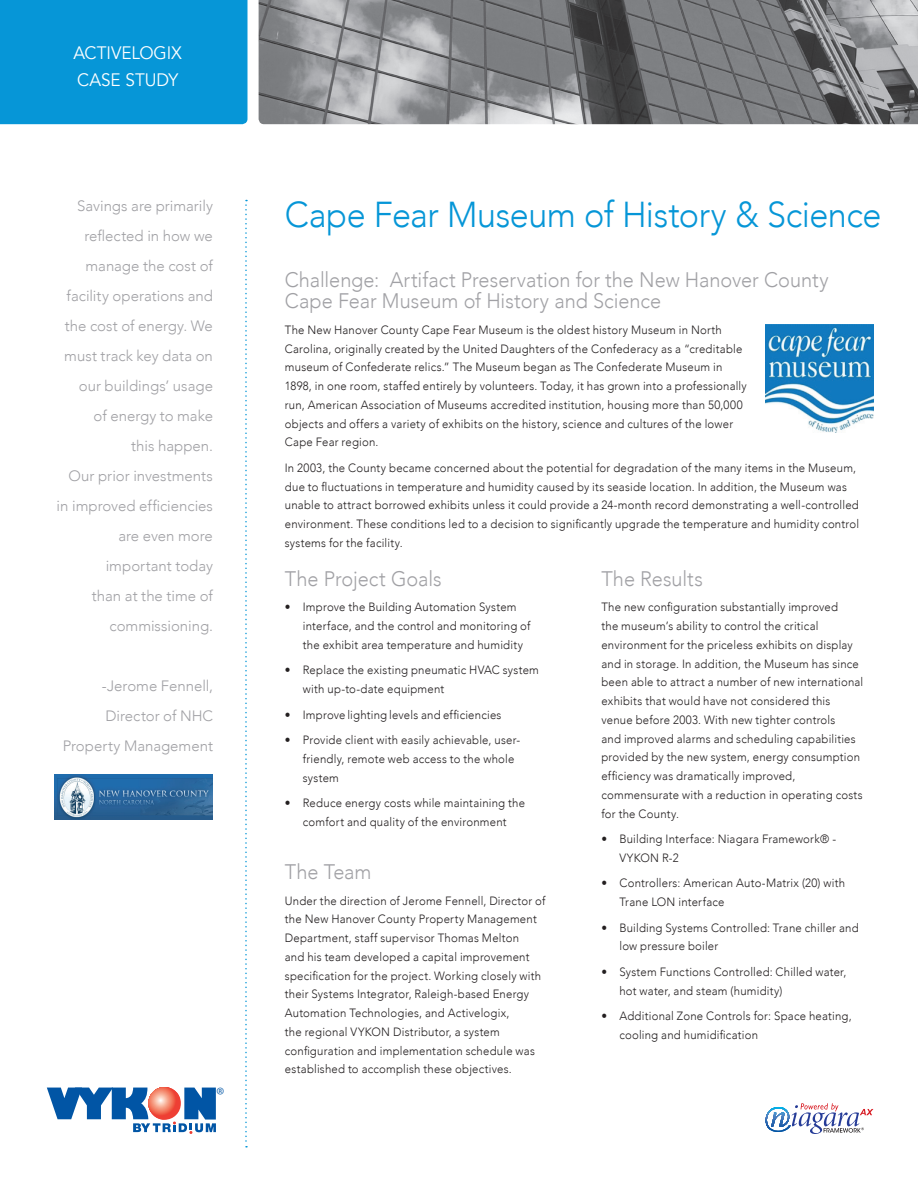
<style>
.page{position:relative;width:918px;height:1188px;background:#fff}
.page>*{position:absolute;margin:0;border:0;box-sizing:border-box;transform-origin:0 0}
.t1{font:300 36px "Avenir LT Com";letter-spacing:-.015em;color:#0696d7;scale:.95 1}
.t2{font:300 21px/21px "Avenir LT Com";color:#a1a1a5;scale:.95 1}
.t3{font:18px/27.8px "Avenir LT Com";color:#fff;scale:.95 1}
.t4{font:15.15px "Myriad";color:#0155a5}
.t5{font:300 15px/30px "Avenir LT Com";color:#a1a1a5;text-align:right}
.t6{font:300 12px/18.8px "Avenir LT Com";letter-spacing:.02em;color:#231f20;scale:.95 1}
</style>
<div class="page">
<svg style="left:47px;top:1087px;width:169px;height:47px"></svg>
<img style="left:259px;top:0;width:659px;height:124px">
<svg style="left:245px;top:200px;width:2px;height:948px"></svg>
<svg style="left:766px;top:1103px;width:107px;height:31px"></svg>
<img style="left:766px;top:325px;width:107px;height:108px">
<div style="left:0;top:0;width:247px;height:124px;background:#0696d7"></div>
<div style="left:45px;top:36px;width:166px;height:59px;background:#0696d7"></div>
<img style="left:54px;top:774px;width:159px;height:46px">
<h3 class="t3" style="left:73px;top:39px;width:116px">ACTIVELOGIX<br>CASE STUDY</h3>
<p class="t5" style="left:57px;top:191px;width:158px">Savings are primarily reflected in how we manage the cost of facility operations and the cost of energy. We must track key data on our buildings’ usage<br>of energy to make<br>this happen.<br>Our prior investments in improved efficiencies are even more important today<br>than at the time of commissioning.</p>
<p class="t5" style="left:63px;top:671px;width:152px">-Jerome Fennell,<br>Director of NHC<br>Property Management</p>
<p class="t4" style="left:216px;top:1086px;width:9px">®</p>
<h1 class="t1" style="left:285px;top:193px;width:629px">Cape Fear Museum of History &amp; Science</h1>
<h2 class="t2" style="left:285px;top:270px;width:574px">Challenge: Artifact Preservation for the New Hanover County<br>Cape Fear Museum of History and Science</h2>
<p class="t6" style="left:285px;top:320px;width:488px">The New Hanover County Cape Fear Museum is the oldest history Museum in North Carolina, originally created by the United Daughters of the Confederacy as a “creditable museum of Confederate relics.” The Museum began as The Confederate Museum in 1898, in one room, staffed entirely by volunteers. Today, it has grown into a professionally run, American Association of Museums accredited institution, housing more than 50,000 objects and offers a variety of exhibits on the history, science and cultures of the lower Cape Fear region.</p>
<p class="t6" style="left:285px;top:458px;width:606px">In 2003, the County became concerned about the potential for degradation of the many items in the Museum, due to fluctuations in temperature and humidity caused by its seaside location. In addition, the Museum was unable to attract borrowed exhibits unless it could provide a 24-month record demonstrating a well-controlled environment. These conditions led to a decision to significantly upgrade the temperature and humidity control systems for the facility.</p>
<h2 class="t2" style="left:285px;top:568px;width:167px">The Project Goals</h2>
<p class="t6" style="left:303px;top:598px;width:241px;text-indent:-18px">• Improve the Building Automation System interface, and the control and monitoring of the exhibit area temperature and humidity</p>
<p class="t6" style="left:303px;top:661px;width:250px;text-indent:-18px">• Replace the existing pneumatic HVAC system with up-to-date equipment</p>
<p class="t6" style="left:285px;top:705px;width:230px">• Improve lighting levels and efficiencies</p>
<p class="t6" style="left:303px;top:731px;width:230px;text-indent:-18px">• Provide client with easily achievable, user&shy;friendly, remote web access to the whole system</p>
<p class="t6" style="left:285px;top:794px;width:254px;text-align:center">• Reduce energy costs while maintaining the comfort and quality of the environment</p>
<h2 class="t2" style="left:285px;top:861px;width:93px">The Team</h2>
<p class="t6" style="left:285px;top:891px;width:276px">Under the direction of Jerome Fennell, Director of the New Hanover County Property Management Department, staff supervisor Thomas Melton<br>and his team developed a capital improvement specification for the project. Working closely with their Systems Integrator, Raleigh-based Energy Automation Technologies, and Activelogix,<br>the regional VYKON Distributor, a system configuration and implementation schedule was established to accomplish these objectives.</p>
<h2 class="t2" style="left:601px;top:568px;width:108px">The Results</h2>
<p class="t6" style="left:601px;top:598px;width:277px">The new configuration substantially improved<br>the museum’s ability to control the critical environment for the priceless exhibits on display and in storage. In addition, the Museum has since been able to attract a number of new international exhibits that would have not considered this venue before 2003. With new tighter controls<br>and improved alarms and scheduling capabilities provided by the new system, energy consumption efficiency was dramatically improved, commensurate with a reduction in operating costs for the County.</p>
<p class="t6" style="left:619px;top:830px;width:230px;text-indent:-18px">• Building Interface: Niagara Framework® -<br>VYKON R-2</p>
<p class="t6" style="left:619px;top:874px;width:239px;text-indent:-18px">• Controllers: American Auto-Matrix (20) with<br>Trane LON interface</p>
<p class="t6" style="left:619px;top:918px;width:253px;text-indent:-18px">• Building Systems Controlled: Trane chiller and low pressure boiler</p>
<p class="t6" style="left:619px;top:962px;width:241px;text-indent:-18px">• System Functions Controlled: Chilled water, hot water, and steam (humidity)</p>
<p class="t6" style="left:619px;top:1007px;width:246px;text-indent:-18px">• Additional Zone Controls for: Space heating, cooling and humidification</p>
</div>
